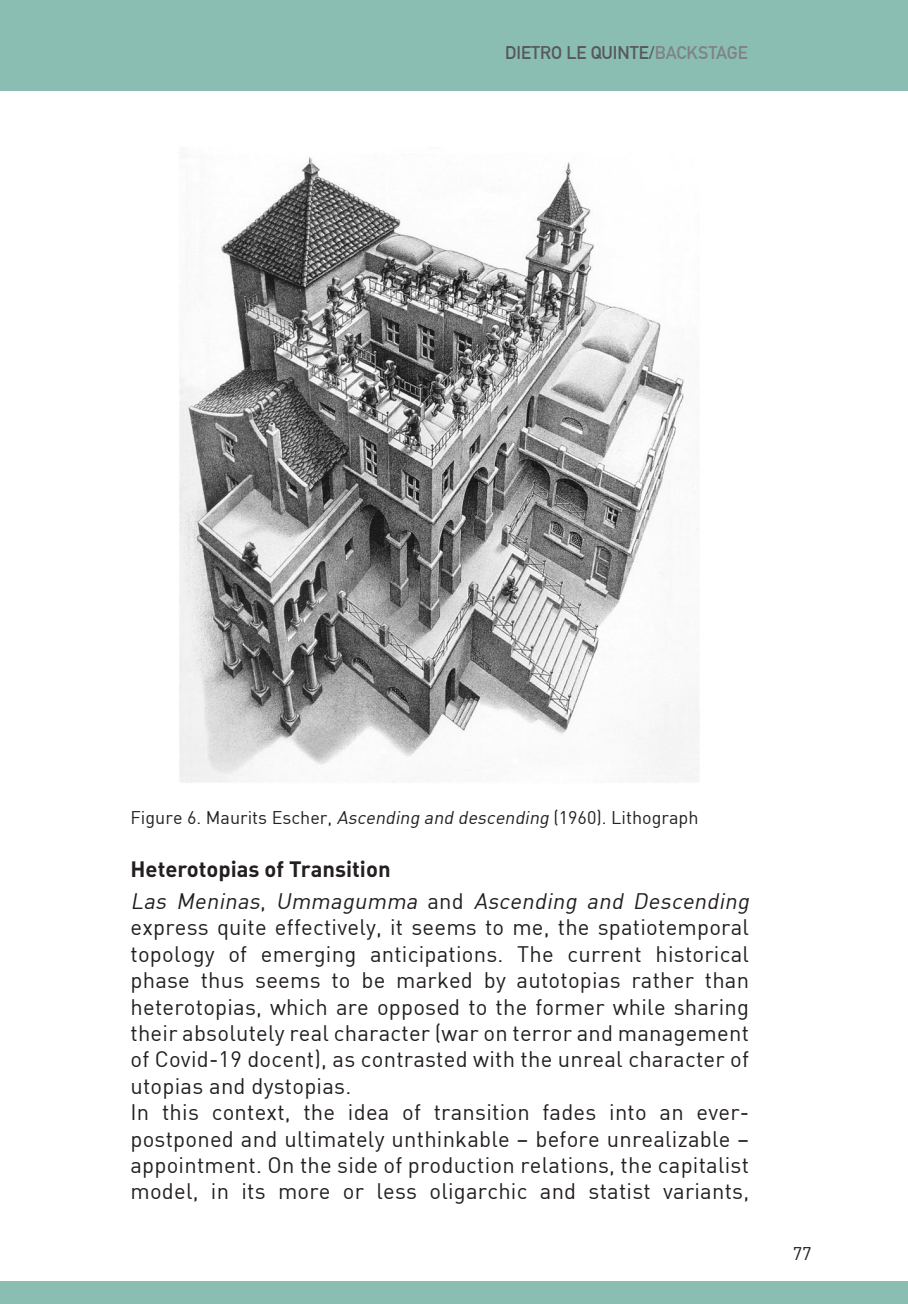
<style>
.page{position:relative;width:908px;height:1304px;background:#fff}
.page>*{position:absolute;margin:0;border:0;box-sizing:border-box;transform-origin:0 0}
.t1{font:22px/26.4px "DIN";letter-spacing:.01em;color:#231f20}
.t2{font:22px "DIN Bold Alternate";color:#231f20}
.t3{font:18px "DIN";color:#231f20}
.t4{font:700 18px "DIN Alternate";color:#57585a}
.s1{color:#808285}
.s2{font-style:italic}
</style>
<div class="page">
<div style="left:0;top:0;width:907px;height:90px;background:#8abeb2"></div>
<div style="left:0;top:1281px;width:907px;height:23px;background:#8abeb2"></div>
<img style="left:179px;top:157px;width:520px;height:626px">
<p class="t4" style="left:505px;top:42px;width:244px">DIETRO LE QUINTE/<span class="s1">BACKSTAGE</span></p>
<p class="t3" style="left:130px;top:806px;width:569px">Figure 6. Maurits Escher, <span class="s2">Ascending and descending</span> (1960). Lithograph</p>
<p class="t2" style="left:130px;top:854px;width:261px">Heterotopias of Transition</p>
<p class="t1" style="left:130px;top:887px;width:624px"><span class="s2">Las Meninas</span>, <span class="s2">Ummagumma</span> a n d <span class="s2">Ascending and Descending </span>express quite effectively, it seems to me, the spatiotemporal topology of emerging anticipations. The current historical phase thus seems to be marked by autotopias rather than heterotopias, which are opposed to the former while sharing their absolutely real character (war on terror and management of Covid-19 docent), as contrasted with the unreal character of utopias and dystopias.<br>In this context, the idea of transition fades into an ever&shy;postponed and ultimately unthinkable – before unrealizable – appointment. On the side of production relations, the capitalist model, in its more or less oligarchic and statist variants,</p>
<p class="t3" style="left:792px;top:1242px;width:20px">77</p>
</div>
